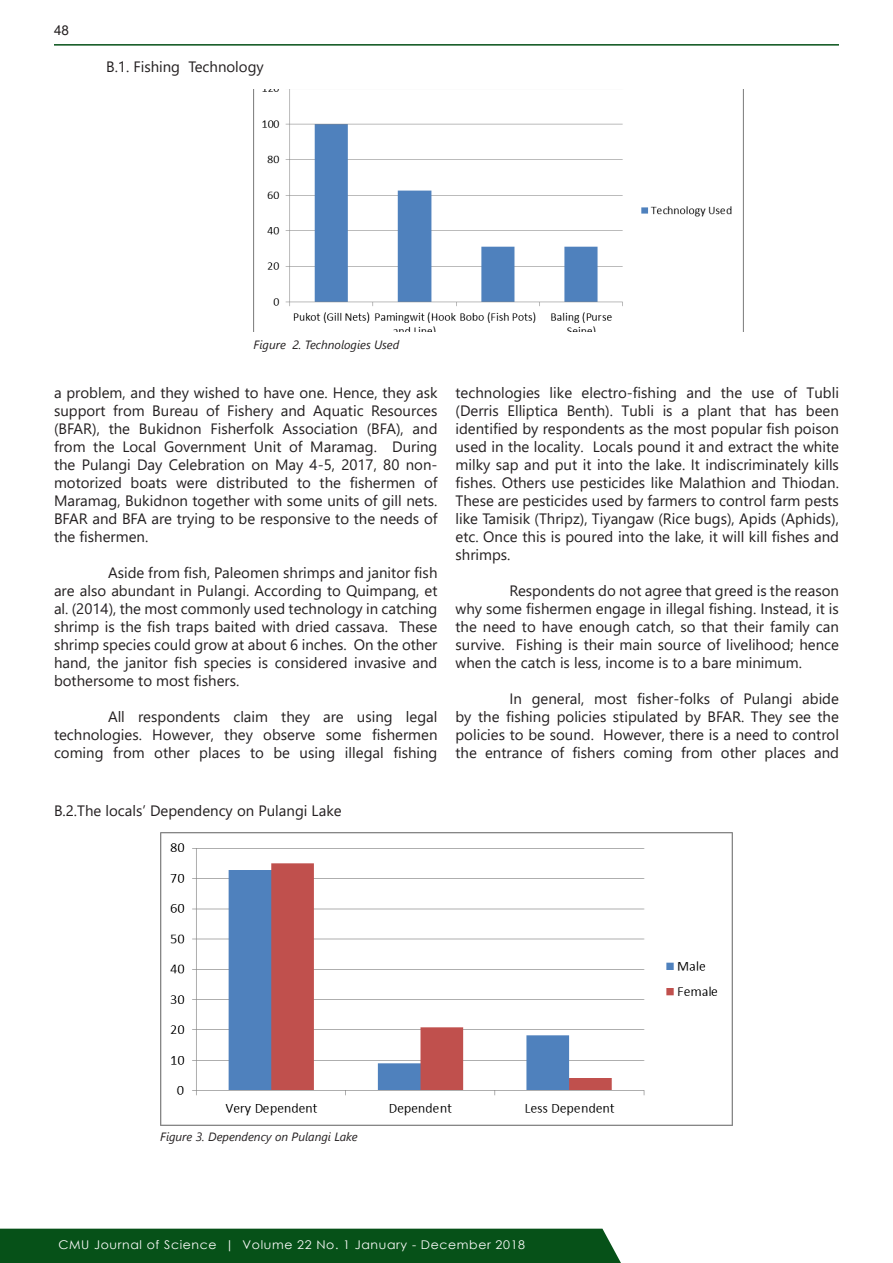
<style>
.page{position:relative;width:893px;height:1263px;background:#fff}
.page>*{position:absolute;margin:0;border:0;box-sizing:border-box;transform-origin:0 0}
.t1{font:15px/18px "Segoe UI";color:#231f20;text-align:justify}
.t2{font:13.5px "Arial";color:#231f20}
.t3{font:italic 12px "Segoe UI";color:#231f20}
.t4{font:12px "Century Gothic";letter-spacing:.05em;color:#fbfbfa;scale:1.04 1}
</style>
<div class="page">
<div style="left:0;top:1229px;width:621px;height:34px;background:#065118"></div>
<hr style="left:54px;top:44px;width:785px;height:2px;background:#065118">
<img style="left:254px;top:89px;width:490px;height:243px">
<img style="left:160px;top:832px;width:573px;height:293px">
<p class="t2" style="left:54px;top:21px;width:17px">48</p>
<p class="t1" style="left:106px;top:56px;width:159px">B.1. Fishing Technology</p>
<p class="t3" style="left:254px;top:334px;width:147px">Figure 2. Technologies Used</p>
<p class="t1" style="left:54px;top:382px;width:385px">a problem, and they wished to have one. Hence, they ask support from Bureau of Fishery and Aquatic Resources (BFAR), the Bukidnon Fisherfolk Association (BFA), and from the Local Government Unit of Maramag. During the Pulangi Day Celebration on May 4-5, 2017, 80 non&shy;motorized boats were distributed to the fishermen of Maramag, Bukidnon together with some units of gill nets.<br>BFAR and BFA are trying to be responsive to the needs of the fishermen.</p>
<p class="t1" style="left:54px;top:562px;width:385px;text-indent:54px">Aside from fish, Paleomen shrimps and janitor fish are also abundant in Pulangi. According to Quimpang, et al. (2014), the most commonly used technology in catching shrimp is the fish traps baited with dried cassava. These shrimp species could grow at about 6 inches. On the other hand, the janitor fish species is considered invasive and bothersome to most fishers.</p>
<p class="t1" style="left:54px;top:706px;width:385px;text-indent:54px">All respondents claim they are using legal technologies. However, they observe some fishermen coming from other places to be using illegal fishing</p>
<p class="t1" style="left:54px;top:801px;width:289px">B.2.The locals’ Dependency on Pulangi Lake</p>
<p class="t1" style="left:455px;top:382px;width:385px">technologies like electro-fishing and the use of Tubli (Derris Elliptica Benth). Tubli is a plant that has been identified by respondents as the most popular fish poison used in the locality. Locals pound it and extract the white milky sap and put it into the lake. It indiscriminately kills fishes. Others use pesticides like Malathion and Thiodan.<br>These are pesticides used by farmers to control farm pests like Tamisik (Thripz), Tiyangaw (Rice bugs), Apids (Aphids), etc. Once this is poured into the lake, it will kill fishes and shrimps.</p>
<p class="t1" style="left:455px;top:580px;width:385px;text-indent:54px">Respondents do not agree that greed is the reason why some fishermen engage in illegal fishing. Instead, it is the need to have enough catch, so that their family can survive. Fishing is their main source of livelihood; hence when the catch is less, income is to a bare minimum.</p>
<p class="t1" style="left:455px;top:688px;width:385px;text-indent:54px">In general, most fisher-folks of Pulangi abide by the fishing policies stipulated by BFAR. They see the policies to be sound. However, there is a need to control the entrance of fishers coming from other places and</p>
<p class="t3" style="left:160px;top:1126px;width:199px">Figure 3. Dependency on Pulangi Lake</p>
<p class="t4" style="left:58px;top:1236px;width:450px">CMU Journal of Science | Volume 22 No. 1 January - December 2018</p>
</div>
